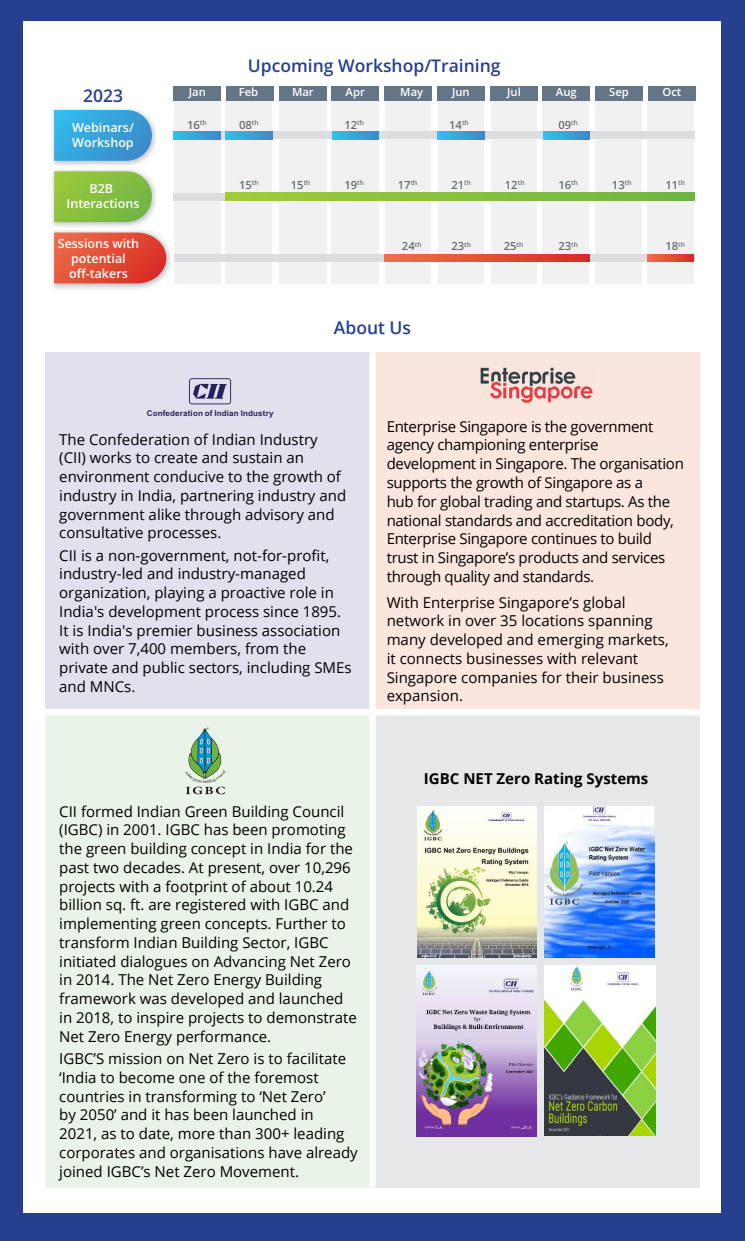
<style>
.page{position:relative;width:745px;height:1241px;background:#fff}
.page>*{position:absolute;margin:0;border:0;box-sizing:border-box;transform-origin:0 0}
.t1{font:600 17.5px "Open Sans";color:#25408f}
.t2{font:15px/18.8px "Open Sans";color:#000}
.t3{font:15px/18.8px "Open Sans";letter-spacing:-.02em;color:#000}
.t4{font:700 15px "Open Sans";color:#000}
.t5{font:600 12.5px/15px "Open Sans";color:#fff;text-align:center}
.t6{font:600 11.25px "Open Sans";color:#656d71}
.t7{font:600 11.25px "Open Sans";color:#fff}
.t8{font:700 8px "Arial";letter-spacing:.02em;color:#26225f}
</style>
<div class="page">
<div style="left:0;top:0;width:744px;height:1240px;background:#25408f"></div>
<div style="left:24px;top:21px;width:696px;height:1191px;background:#fff"></div>
<div style="left:174px;top:100px;width:46px;height:184px;background:#f1f1f2"></div>
<div style="left:225px;top:100px;width:46px;height:184px;background:#f1f1f2"></div>
<div style="left:279px;top:100px;width:47px;height:184px;background:#f1f1f2"></div>
<div style="left:331px;top:100px;width:48px;height:184px;background:#f1f1f2"></div>
<div style="left:385px;top:100px;width:45px;height:184px;background:#f1f1f2"></div>
<div style="left:438px;top:100px;width:45px;height:184px;background:#f1f1f2"></div>
<div style="left:491px;top:100px;width:45px;height:184px;background:#f1f1f2"></div>
<div style="left:541px;top:100px;width:47px;height:184px;background:#f1f1f2"></div>
<div style="left:595px;top:100px;width:46px;height:184px;background:#f1f1f2"></div>
<div style="left:646px;top:100px;width:47px;height:184px;background:#f1f1f2"></div>
<div style="left:173px;top:86px;width:47px;height:15px;background:#647586"></div>
<img style="left:52px;top:108px;width:104px;height:57px">
<svg style="left:54px;top:110px;width:98px;height:51px;background:#41a6dc"></svg>
<img style="left:52px;top:169px;width:104px;height:58px">
<svg style="left:54px;top:171px;width:98px;height:51px;background:#8cc14a"></svg>
<div style="left:173px;top:131px;width:521px;height:8px;background:#dcddde"></div>
<svg style="left:173px;top:131px;width:47px;height:8px"></svg>
<svg style="left:225px;top:131px;width:47px;height:8px"></svg>
<svg style="left:332px;top:131px;width:46px;height:8px"></svg>
<svg style="left:437px;top:131px;width:46px;height:8px"></svg>
<svg style="left:543px;top:131px;width:46px;height:8px"></svg>
<div style="left:173px;top:193px;width:521px;height:8px;background:#dcddde"></div>
<svg style="left:225px;top:193px;width:469px;height:8px;background:#87bf3f"></svg>
<img style="left:52px;top:230px;width:119px;height:59px">
<svg style="left:54px;top:232px;width:112px;height:51px;background:#e25642"></svg>
<div style="left:174px;top:254px;width:520px;height:8px;background:#dcddde"></div>
<div style="left:226px;top:86px;width:47px;height:15px;background:#647586"></div>
<div style="left:279px;top:86px;width:47px;height:15px;background:#647586"></div>
<div style="left:331px;top:86px;width:47px;height:15px;background:#647586"></div>
<div style="left:384px;top:86px;width:47px;height:15px;background:#647586"></div>
<div style="left:437px;top:86px;width:47px;height:15px;background:#647586"></div>
<div style="left:489px;top:86px;width:48px;height:15px;background:#647586"></div>
<div style="left:542px;top:86px;width:47px;height:15px;background:#647586"></div>
<div style="left:595px;top:86px;width:47px;height:15px;background:#647586"></div>
<div style="left:648px;top:86px;width:47px;height:15px;background:#647586"></div>
<svg style="left:384px;top:254px;width:204px;height:8px;background:#e34e38"></svg>
<svg style="left:647px;top:254px;width:46px;height:8px"></svg>
<div style="left:45px;top:352px;width:327px;height:360px;background:#e1e0ed"></div>
<div style="left:372px;top:352px;width:327px;height:360px;background:#fae6dc"></div>
<div style="left:45px;top:712px;width:327px;height:474px;background:#eaf3e7"></div>
<div style="left:372px;top:712px;width:327px;height:474px;background:#e6e7e8"></div>
<div style="left:369px;top:352px;width:6px;height:357px;background:#fff"></div>
<div style="left:45px;top:709px;width:327px;height:6px;background:#fff"></div>
<div style="left:372px;top:709px;width:327px;height:6px;background:#fff"></div>
<div style="left:369px;top:715px;width:6px;height:471px;background:#fff"></div>
<svg style="left:189px;top:378px;width:42px;height:26px"></svg>
<img style="left:480px;top:367px;width:113px;height:36px">
<svg style="left:185px;top:727px;width:40px;height:67px"></svg>
<img style="left:417px;top:806px;width:119px;height:151px">
<img style="left:544px;top:806px;width:110px;height:151px">
<img style="left:416px;top:965px;width:120px;height:171px">
<img style="left:544px;top:965px;width:111px;height:170px">
<p class="t1" style="left:248px;top:54px;width:254px">Upcoming Workshop/Training</p>
<p class="t1" style="left:83px;top:83px;width:41px">2023</p>
<p class="t5" style="left:72px;top:119px;width:63px;text-align:left">Webinars/<br>Workshop</p>
<p class="t7" style="left:189px;top:85px;width:19px">Jan</p>
<p class="t7" style="left:238px;top:85px;width:21px">Feb</p>
<p class="t6" style="left:239px;top:117px;width:21px">08<sup>th</sup></p>
<p class="t6" style="left:344px;top:117px;width:21px">12<sup>th</sup></p>
<p class="t7" style="left:292px;top:85px;width:23px">Mar</p>
<p class="t7" style="left:345px;top:85px;width:21px">Apr</p>
<p class="t7" style="left:400px;top:85px;width:24px">May</p>
<p class="t7" style="left:452px;top:85px;width:19px">Jun</p>
<p class="t7" style="left:507px;top:85px;width:15px">Jul</p>
<p class="t7" style="left:555px;top:85px;width:22px">Aug</p>
<p class="t7" style="left:609px;top:85px;width:21px">Sep</p>
<p class="t7" style="left:662px;top:85px;width:20px">Oct</p>
<p class="t6" style="left:187px;top:117px;width:21px">16<sup>th</sup></p>
<p class="t6" style="left:449px;top:117px;width:21px">14<sup>th</sup></p>
<p class="t6" style="left:558px;top:117px;width:21px">09<sup>th</sup></p>
<p class="t5" style="left:67px;top:181px;width:74px">B2B<br>Interactions</p>
<p class="t5" style="left:58px;top:236px;width:83px">Sessions with potential off-takers</p>
<p class="t6" style="left:239px;top:177px;width:21px">15<sup>th</sup></p>
<p class="t6" style="left:291px;top:177px;width:21px">15<sup>th</sup></p>
<p class="t6" style="left:344px;top:177px;width:21px">19<sup>th</sup></p>
<p class="t6" style="left:397px;top:177px;width:21px">17<sup>th</sup></p>
<p class="t6" style="left:451px;top:177px;width:21px">21<sup>th</sup></p>
<p class="t6" style="left:504px;top:177px;width:21px">12<sup>th</sup></p>
<p class="t6" style="left:558px;top:177px;width:21px">16<sup>th</sup></p>
<p class="t6" style="left:611px;top:177px;width:21px">13<sup>th</sup></p>
<p class="t6" style="left:665px;top:177px;width:21px">11<sup>th</sup></p>
<p class="t6" style="left:401px;top:238px;width:21px">24<sup>th</sup></p>
<p class="t6" style="left:451px;top:238px;width:21px">23<sup>th</sup></p>
<p class="t6" style="left:503px;top:238px;width:21px">25<sup>th</sup></p>
<p class="t6" style="left:558px;top:238px;width:21px">23<sup>th</sup></p>
<p class="t6" style="left:665px;top:238px;width:21px">18<sup>th</sup></p>
<p class="t1" style="left:333px;top:316px;width:79px">About Us</p>
<p class="t8" style="left:147px;top:407px;width:128px">Confederation of Indian Industry</p>
<p class="t2" style="left:59px;top:429px;width:288px">The Confederation of Indian Industry (CII) works to create and sustain an environment conducive to the growth of industry in India, partnering industry and government alike through advisory and consultative processes.</p>
<p class="t2" style="left:59px;top:545px;width:294px">CII is a non-government, not-for-profit, industry-led and industry-managed organization, playing a proactive role in India's development process since 1895.<br>It is India's premier business association with over 7,400 members, from the private and public sectors, including SMEs and MNCs.</p>
<p class="t2" style="left:59px;top:801px;width:299px">CII formed Indian Green Building Council (IGBC) in 2001. IGBC has been promoting the green building concept in India for the past two decades. At present, over 10,296 projects with a footprint of about 10.24 billion sq. ft. are registered with IGBC and implementing green concepts. Further to transform Indian Building Sector, IGBC initiated dialogues on Advancing Net Zero in 2014. The Net Zero Energy Building framework was developed and launched in 2018, to inspire projects to demonstrate Net Zero Energy performance.</p>
<p class="t2" style="left:59px;top:1048px;width:300px">IGBC’S mission on Net Zero is to facilitate ‘India to become one of the foremost countries in transforming to ‘Net Zero’<br>by 2050’ and it has been launched in<br>2021, as to date, more than 300+ leading corporates and organisations have already joined IGBC’s Net Zero Movement.</p>
<p class="t3" style="left:386px;top:416px;width:298px">Enterprise Singapore is the government agency championing enterprise development in Singapore. The organisation supports the growth of Singapore as a<br>hub for global trading and startups. As the national standards and accreditation body, Enterprise Singapore continues to build trust in Singapore’s products and services through quality and standards.</p>
<p class="t2" style="left:386px;top:592px;width:283px">With Enterprise Singapore’s global network in over 35 locations spanning many developed and emerging markets, it connects businesses with relevant Singapore companies for their business expansion.</p>
<p class="t4" style="left:423px;top:767px;width:226px">IGBC NET Zero Rating Systems</p>
</div>
